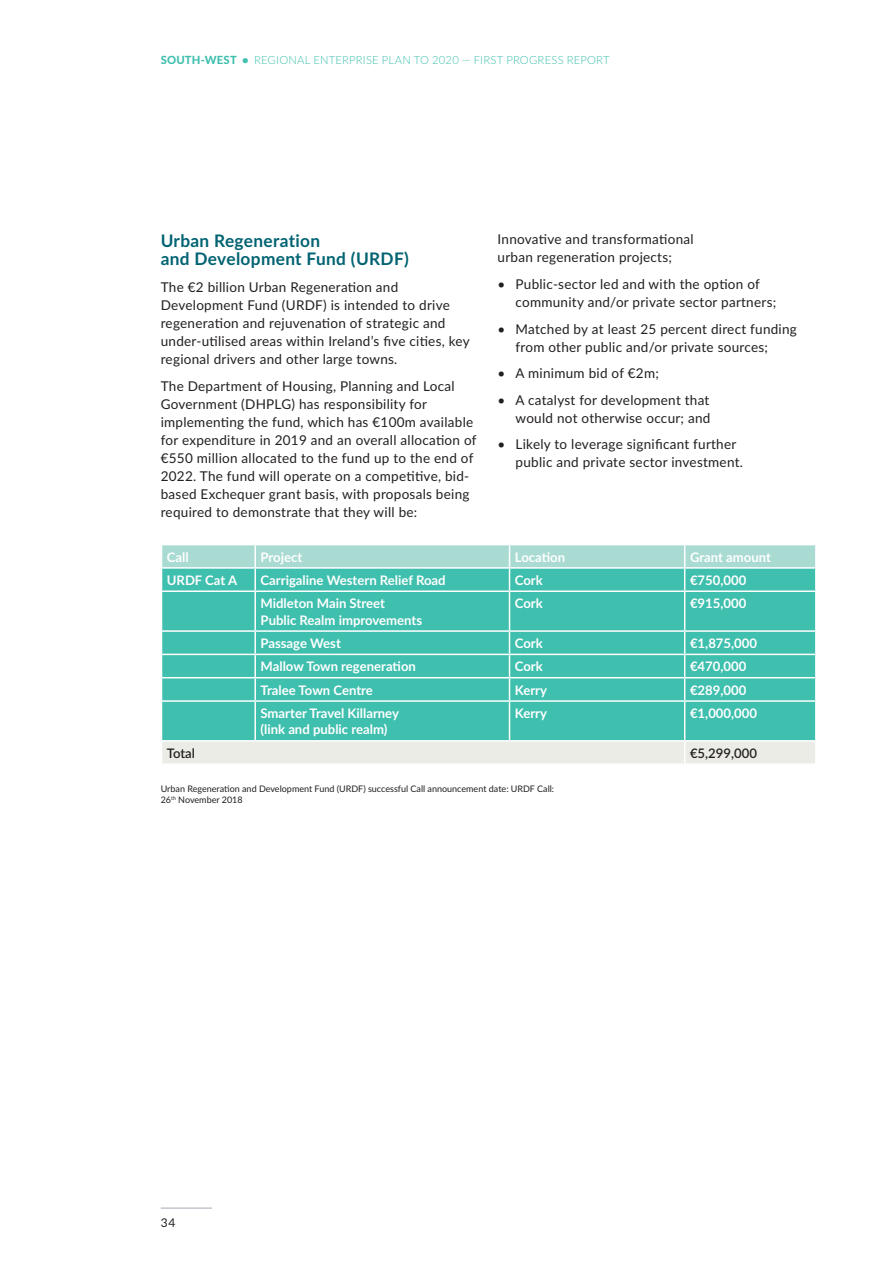
<style>
.page{position:relative;width:893px;height:1263px;background:#fff}
.page>*{position:absolute;margin:0;border:0;box-sizing:border-box;transform-origin:0 0}
.t1{font:700 17.25px/18px "Lato";letter-spacing:.02em;color:#006372}
.t2{font:13.5px/18px "Lato";letter-spacing:.02em;color:#231f20}
.t3{font:700 13.2px/16.5px "Lato";color:#fff}
.t4{font:600 13.2px "Lato";color:#231f20}
.t5{font:12px "Lato";color:#231f20}
.t6{font:300 11.25px "Lato";letter-spacing:.02em;color:#3fbfae}
.t7{font:9px/10.8px "Lato";color:#231f20}
.s1{font-weight:800}
</style>
<div class="page">
<hr style="left:161px;top:1208px;width:51px;height:1px;background:#9faab2">
<div style="left:162px;top:592px;width:653px;height:148px;background:#3fbfae"></div>
<svg style="left:161px;top:545px;width:655px;height:45px;background:#7bcfc3"></svg>
<hr style="left:815px;top:569px;width:2px;height:21px;background:#fff">
<hr style="left:254px;top:592px;width:2px;height:38px;background:#fff">
<hr style="left:509px;top:592px;width:1px;height:38px;background:#fff">
<hr style="left:684px;top:592px;width:1px;height:38px;background:#fff">
<hr style="left:161px;top:630px;width:94px;height:2px;background:#fff">
<hr style="left:255px;top:630px;width:254px;height:2px;background:#fff">
<hr style="left:254px;top:632px;width:2px;height:22px;background:#fff">
<hr style="left:509px;top:630px;width:176px;height:2px;background:#fff">
<hr style="left:685px;top:630px;width:132px;height:2px;background:#fff">
<hr style="left:161px;top:654px;width:94px;height:1px;background:#fff">
<hr style="left:255px;top:654px;width:254px;height:1px;background:#fff">
<hr style="left:254px;top:655px;width:2px;height:22px;background:#fff">
<hr style="left:509px;top:654px;width:176px;height:1px;background:#fff">
<hr style="left:685px;top:654px;width:132px;height:1px;background:#fff">
<hr style="left:161px;top:677px;width:94px;height:1px;background:#fff">
<hr style="left:255px;top:677px;width:254px;height:1px;background:#fff">
<hr style="left:254px;top:678px;width:2px;height:22px;background:#fff">
<hr style="left:509px;top:677px;width:176px;height:1px;background:#fff">
<svg style="left:509px;top:632px;width:1px;height:68px"></svg>
<hr style="left:685px;top:677px;width:132px;height:1px;background:#fff">
<svg style="left:684px;top:632px;width:1px;height:68px"></svg>
<hr style="left:161px;top:700px;width:94px;height:2px;background:#fff">
<hr style="left:255px;top:700px;width:254px;height:2px;background:#fff">
<hr style="left:254px;top:702px;width:2px;height:38px;background:#fff">
<hr style="left:509px;top:700px;width:176px;height:2px;background:#fff">
<hr style="left:509px;top:702px;width:1px;height:38px;background:#fff">
<hr style="left:685px;top:700px;width:132px;height:2px;background:#fff">
<hr style="left:684px;top:702px;width:1px;height:38px;background:#fff">
<div style="left:162px;top:741px;width:653px;height:22px;background:#ecece6"></div>
<p class="t6" style="left:161px;top:52px;width:450px"><span class="s1">SOUTH-WEST •</span> REGIONAL ENTERPRISE PLAN TO 2020 — FIRST PROGRESS REPORT</p>
<p class="t1" style="left:161px;top:231px;width:250px">Urban Regeneration<br>and Development Fund (URDF)</p>
<p class="t2" style="left:161px;top:278px;width:311px">The €2 billion Urban Regeneration and Development Fund (URDF) is intended to drive regeneration and rejuvenation of strategic and under-utilised areas within Ireland’s five cities, key regional drivers and other large towns.</p>
<p class="t2" style="left:161px;top:377px;width:317px">The Department of Housing, Planning and Local Government (DHPLG) has responsibility for implementing the fund, which has €100m available for expenditure in 2019 and an overall allocation of €550 million allocated to the fund up to the end of 2022. The fund will operate on a competitive, bid&shy;based Exchequer grant basis, with proposals being required to demonstrate that they will be:</p>
<p class="t2" style="left:498px;top:230px;width:198px">Innovative and transformational urban regeneration projects;</p>
<p class="t2" style="left:516px;top:275px;width:262px;text-indent:-18px">• Public-sector led and with the option of community and/or private sector partners;</p>
<p class="t2" style="left:516px;top:319px;width:283px;text-indent:-18px">• Matched by at least 25 percent direct funding from other public and/or private sources;</p>
<p class="t2" style="left:498px;top:364px;width:163px">• A minimum bid of €2m;</p>
<p class="t2" style="left:498px;top:390px;width:214px;text-align:right">• A catalyst for development that would not otherwise occur; and</p>
<p class="t2" style="left:516px;top:435px;width:229px;text-indent:-18px">• Likely to leverage significant further public and private sector investment.</p>
<p class="t3" style="left:167px;top:548px;width:23px">Call</p>
<p class="t3" style="left:261px;top:548px;width:43px">Project</p>
<p class="t3" style="left:515px;top:548px;width:52px">Location</p>
<p class="t3" style="left:690px;top:548px;width:83px">Grant amount</p>
<p class="t3" style="left:167px;top:571px;width:72px">URDF Cat A</p>
<p class="t3" style="left:261px;top:571px;width:187px">Carrigaline Western Relief Road</p>
<p class="t3" style="left:515px;top:571px;width:29px">Cork</p>
<p class="t3" style="left:690px;top:571px;width:58px">€750,000</p>
<p class="t3" style="left:261px;top:594px;width:163px">Midleton Main Street<br>Public Realm improvements</p>
<p class="t3" style="left:515px;top:594px;width:29px">Cork</p>
<p class="t3" style="left:690px;top:594px;width:58px">€915,000</p>
<p class="t3" style="left:261px;top:634px;width:82px">Passage West</p>
<p class="t3" style="left:515px;top:634px;width:29px">Cork</p>
<p class="t3" style="left:690px;top:634px;width:69px">€1,875,000</p>
<p class="t3" style="left:261px;top:658px;width:157px">Mallow Town regeneration</p>
<p class="t3" style="left:515px;top:658px;width:29px">Cork</p>
<p class="t3" style="left:690px;top:658px;width:58px">€470,000</p>
<p class="t3" style="left:261px;top:681px;width:114px">Tralee Town Centre</p>
<p class="t3" style="left:515px;top:681px;width:34px">Kerry</p>
<p class="t3" style="left:690px;top:681px;width:58px">€289,000</p>
<p class="t3" style="left:261px;top:704px;width:140px">Smarter Travel Killarney (link and public realm)</p>
<p class="t3" style="left:515px;top:704px;width:34px">Kerry</p>
<p class="t3" style="left:690px;top:704px;width:69px">€1,000,000</p>
<p class="t4" style="left:167px;top:743px;width:30px">Total</p>
<p class="t4" style="left:690px;top:743px;width:68px">€5,299,000</p>
<p class="t7" style="left:161px;top:783px;width:395px">Urban Regeneration and Development Fund (URDF) successful Call announcement date: URDF Call:<br>26<sup>th</sup> November 2018</p>
<p class="t5" style="left:161px;top:1214px;width:16px">34</p>
</div>
